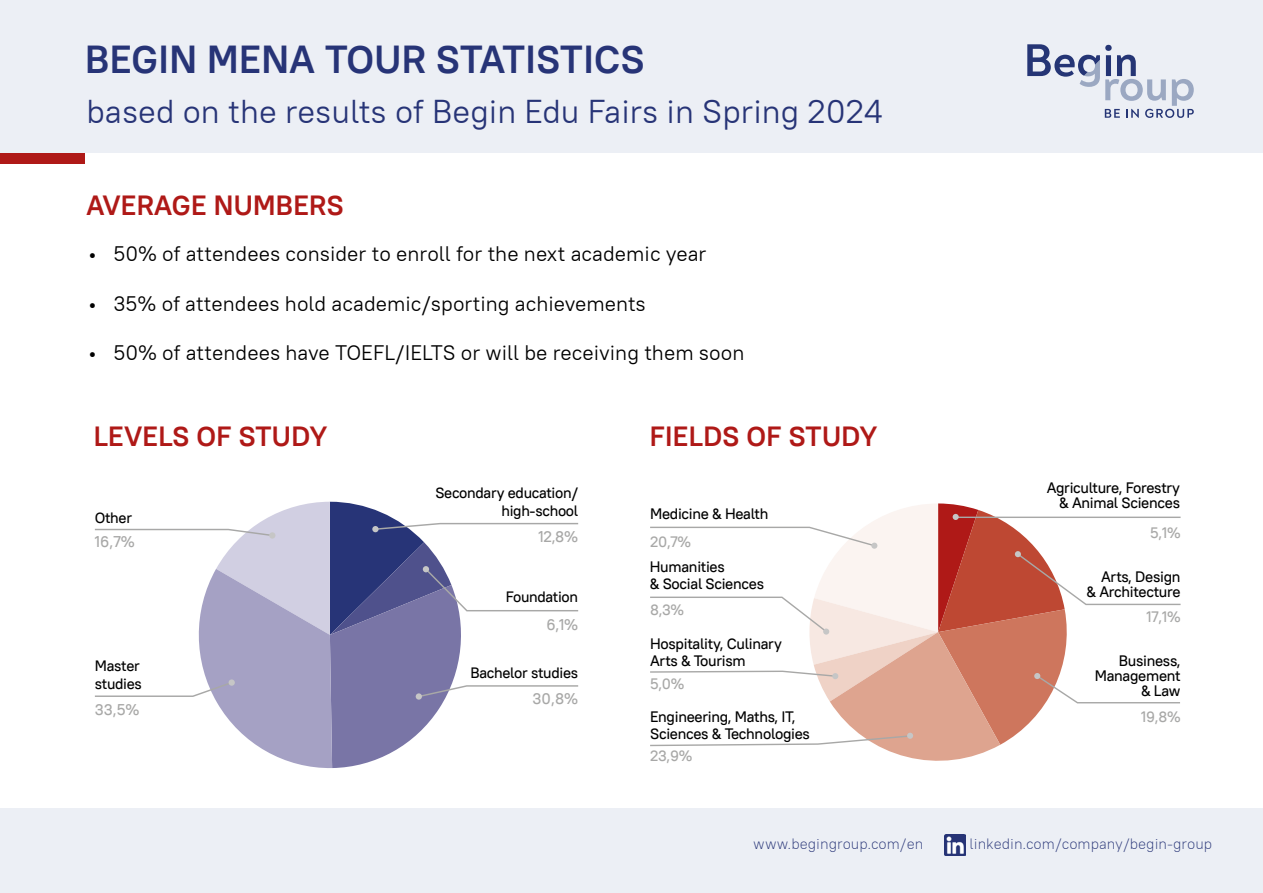
<style>
.page{position:relative;width:1263px;height:893px;background:#fff}
.page>*{position:absolute;margin:0;border:0;box-sizing:border-box;transform-origin:0 0}
.t1{font:700 39px "PT Root UI";letter-spacing:.01em;color:#273477}
.t2{font:33px "PT Root UI";color:#273477}
.t3{font:700 27.75px "PT Root UI";letter-spacing:.01em;color:#af1917}
.t4{font:21px "PT Root UI";color:#000}
.t5{font:500 15.6px "PT Root UI";color:#a8a8a7}
.t6{font:500 15.15px/15.1px "PT Root UI";letter-spacing:-.02em;color:#000}
.t7{font:500 15.15px "PT Root UI";letter-spacing:-.02em;color:#a8a8a7}
.t8{font:500 15px/17.5px "PT Root UI";letter-spacing:-.02em;color:#000}
.t9{font:300 15px "PT Root UI";color:#273477}
</style>
<div class="page">
<div style="left:0;top:0;width:1263px;height:153px;background:#eceff5"></div>
<div style="left:0;top:153px;width:85px;height:11px;background:#af1917"></div>
<div style="left:0;top:808px;width:1263px;height:85px;background:#eceff5"></div>
<img style="left:944px;top:835px;width:21px;height:20px">
<svg style="left:94px;top:502px;width:485px;height:266px"></svg>
<div style="left:416px;top:693px;width:6px;height:7px;background:#c6c6c6;border-radius:50%"></div>
<svg style="left:650px;top:503px;width:531px;height:258px"></svg>
<svg style="left:1027px;top:44px;width:167px;height:74px"></svg>
<h1 class="t1" style="left:85px;top:34px;width:561px">BEGIN MENA TOUR STATISTICS</h1>
<h2 class="t2" style="left:86px;top:90px;width:798px">based on the results of Begin Edu Fairs in Spring 2024</h2>
<h3 class="t3" style="left:87px;top:187px;width:258px">AVERAGE NUMBERS</h3>
<h3 class="t4" style="left:88px;top:240px;width:620px">• 50% of attendees consider to enroll for the next academic year</h3>
<h3 class="t4" style="left:88px;top:290px;width:559px">• 35% of attendees hold academic/sporting achievements</h3>
<h3 class="t4" style="left:88px;top:340px;width:658px">• 50% of attendees have TOEFL/IELTS or will be receiving them soon</h3>
<h3 class="t3" style="left:94px;top:418px;width:235px">LEVELS OF STUDY</h3>
<h3 class="t3" style="left:650px;top:418px;width:229px">FIELDS OF STUDY</h3>
<p class="t8" style="left:95px;top:508px;width:39px">Other</p>
<p class="t5" style="left:95px;top:532px;width:42px">16,7%</p>
<p class="t8" style="left:435px;top:484px;width:144px;text-align:right">Secondary education/ high-school</p>
<p class="t5" style="left:538px;top:526px;width:41px">12,8%</p>
<p class="t6" style="left:650px;top:506px;width:120px">Medicine &amp; Health</p>
<p class="t7" style="left:650px;top:532px;width:42px">20,7%</p>
<p class="t6" style="left:1047px;top:480px;width:135px;text-align:right">Agriculture, Forestry &amp; Animal Sciences</p>
<p class="t7" style="left:1150px;top:523px;width:32px">5,1%</p>
<p class="t8" style="left:506px;top:588px;width:74px">Foundation</p>
<p class="t6" style="left:650px;top:558px;width:116px;line-height:17px">Humanities<br>&amp; Social Sciences</p>
<p class="t6" style="left:1086px;top:569px;width:96px;text-align:right">Arts, Design<br>&amp; Architecture</p>
<p class="t5" style="left:546px;top:614px;width:33px">6,1%</p>
<p class="t7" style="left:650px;top:600px;width:36px">8,3%</p>
<p class="t7" style="left:1146px;top:607px;width:35px">17,1%</p>
<p class="t8" style="left:95px;top:657px;width:49px">Master studies</p>
<p class="t5" style="left:95px;top:699px;width:46px">33,5%</p>
<p class="t8" style="left:470px;top:664px;width:109px">Bachelor studies</p>
<p class="t5" style="left:533px;top:688px;width:47px">30,8%</p>
<p class="t6" style="left:650px;top:635px;width:133px;line-height:17px">Hospitality, Culinary<br>Arts &amp; Tourism</p>
<p class="t7" style="left:650px;top:674px;width:36px">5,0%</p>
<p class="t6" style="left:650px;top:708px;width:161px;line-height:17px">Engineering, Maths, IT,<br>Sciences &amp; Technologies</p>
<p class="t6" style="left:1095px;top:652px;width:87px;text-align:right">Business,<br>Management &amp; Law</p>
<p class="t7" style="left:1141px;top:707px;width:41px">19,8%</p>
<p class="t7" style="left:650px;top:746px;width:44px">23,9%</p>
<p class="t9" style="left:753px;top:834px;width:172px">www.begingroup.com/en</p>
<p class="t9" style="left:969px;top:834px;width:244px">linkedin.com/company/begin-group</p>
</div>
